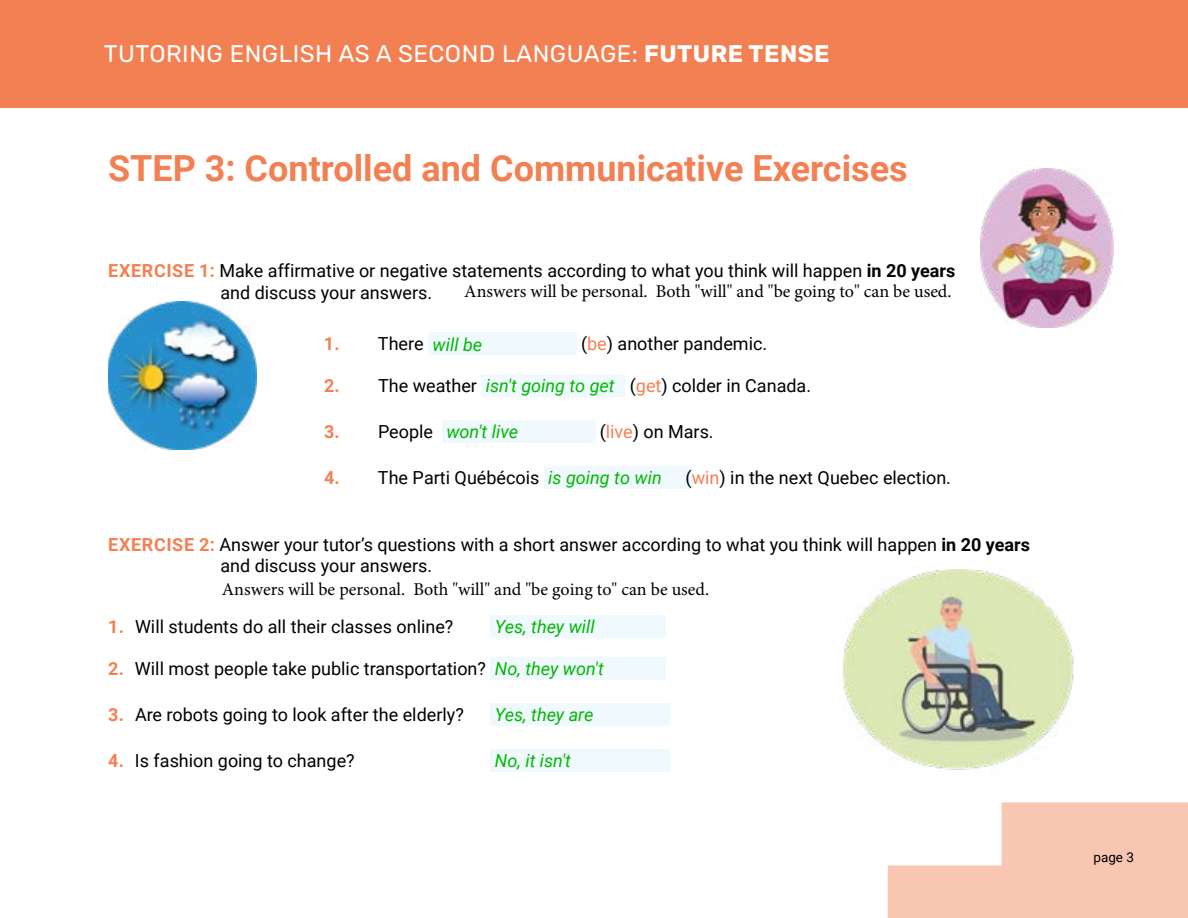
<style>
.page{position:relative;width:1188px;height:918px;background:#fff}
.page>*{position:absolute;margin:0;border:0;box-sizing:border-box;transform-origin:0 0}
.t1{font:700 36px "Roboto";color:#f38053}
.t2{font:24px "Rubik";letter-spacing:.02em;color:#fff}
.t3{font:18px/21.6px "Roboto";color:#000}
.t4{font:18px "Minion Pro";color:#000}
.t5{font:italic 18px "Roboto";color:#00b900}
.t6{font:13.5px "Roboto";color:#000}
.s1{font-weight:700}
.s2{font-weight:700;color:#f38053}
.s3{font-weight:700;font-style:normal;color:#f38053}
.s4{font-style:normal;color:#000}
.s5{color:#f38053}
.s6{font-style:italic;color:#00b900}
</style>
<div class="page">
<svg style="left:888px;top:802px;width:300px;height:116px"></svg>
<div style="left:0;top:0;width:1188px;height:108px;background:#f38053"></div>
<div style="left:428px;top:333px;width:149px;height:22px;background:#eff9fe"></div>
<div style="left:481px;top:374px;width:144px;height:23px;background:#eff9fe"></div>
<div style="left:442px;top:420px;width:153px;height:23px;background:#eff9fe"></div>
<div style="left:544px;top:466px;width:149px;height:23px;background:#eff9fe"></div>
<div style="left:490px;top:615px;width:176px;height:23px;background:#eff9fe"></div>
<div style="left:490px;top:657px;width:176px;height:22px;background:#eff9fe"></div>
<div style="left:490px;top:703px;width:180px;height:22px;background:#eff9fe"></div>
<div style="left:490px;top:749px;width:180px;height:22px;background:#eff9fe"></div>
<img style="left:108px;top:301px;width:148px;height:149px">
<img style="left:981px;top:168px;width:132px;height:160px">
<img style="left:843px;top:569px;width:231px;height:201px">
<h2 class="t2" style="left:104px;top:41px;width:727px">TUTORING ENGLISH AS A SECOND LANGUAGE: <span class="s1">FUTURE TENSE</span></h2>
<h1 class="t1" style="left:108px;top:143px;width:801px">STEP 3: Controlled and Communicative Exercises</h1>
<p class="t3" style="left:220px;top:259px;width:736px;text-indent:-112px"><span class="s2">EXERCISE 1:</span> Make affirmative or negative statements according to what you think will happen <span class="s1">in 20 years </span>and discuss your answers.</p>
<p class="t5" style="left:324px;top:332px;width:160px"><span class="s3">1.</span> <span class="s4">There</span> will be</p>
<p class="t3" style="left:581px;top:333px;width:188px">(<span class="s5">be</span>) another pandemic.</p>
<p class="t3" style="left:324px;top:374px;width:489px"><span class="s2">2.</span> The weather <span class="s6">isn't going to get</span> (<span class="s5">get</span>) colder in Canada.</p>
<p class="t5" style="left:324px;top:419px;width:196px"><span class="s3">3.</span> <span class="s4">People</span> won't live</p>
<p class="t3" style="left:600px;top:420px;width:116px">(<span class="s5">live</span>) on Mars.</p>
<p class="t3" style="left:324px;top:466px;width:339px"><span class="s2">4.</span> The Parti Québécois <span class="s6">is going to win</span></p>
<p class="t3" style="left:686px;top:466px;width:267px">(<span class="s5">win</span>) in the next Quebec election.</p>
<p class="t4" style="left:464px;top:280px;width:489px">Answers will be personal. Both "will" and "be going to" can be used.</p>
<p class="t3" style="left:220px;top:533px;width:811px;text-indent:-112px"><span class="s2">EXERCISE 2:</span> Answer your tutor’s questions with a short answer according to what you think will happen <span class="s1">in 20 years </span>and discuss your answers.</p>
<p class="t4" style="left:222px;top:577px;width:489px">Answers will be personal. Both "will" and "be going to" can be used.</p>
<p class="t3" style="left:108px;top:615px;width:347px"><span class="s2">1.</span> Will students do all their classes online?</p>
<p class="t5" style="left:495px;top:614px;width:102px">Yes, they will</p>
<p class="t3" style="left:108px;top:657px;width:497px"><span class="s2">2.</span> Will most people take public transportation? <span class="s6">No, they won't</span></p>
<p class="t3" style="left:108px;top:703px;width:357px"><span class="s2">3.</span> Are robots going to look after the elderly?</p>
<p class="t5" style="left:495px;top:702px;width:100px">Yes, they are</p>
<p class="t3" style="left:108px;top:749px;width:248px"><span class="s2">4.</span> Is fashion going to change?</p>
<p class="t5" style="left:495px;top:748px;width:78px">No, it isn't</p>
<p class="t6" style="left:1093px;top:848px;width:42px">page 3</p>
</div>
